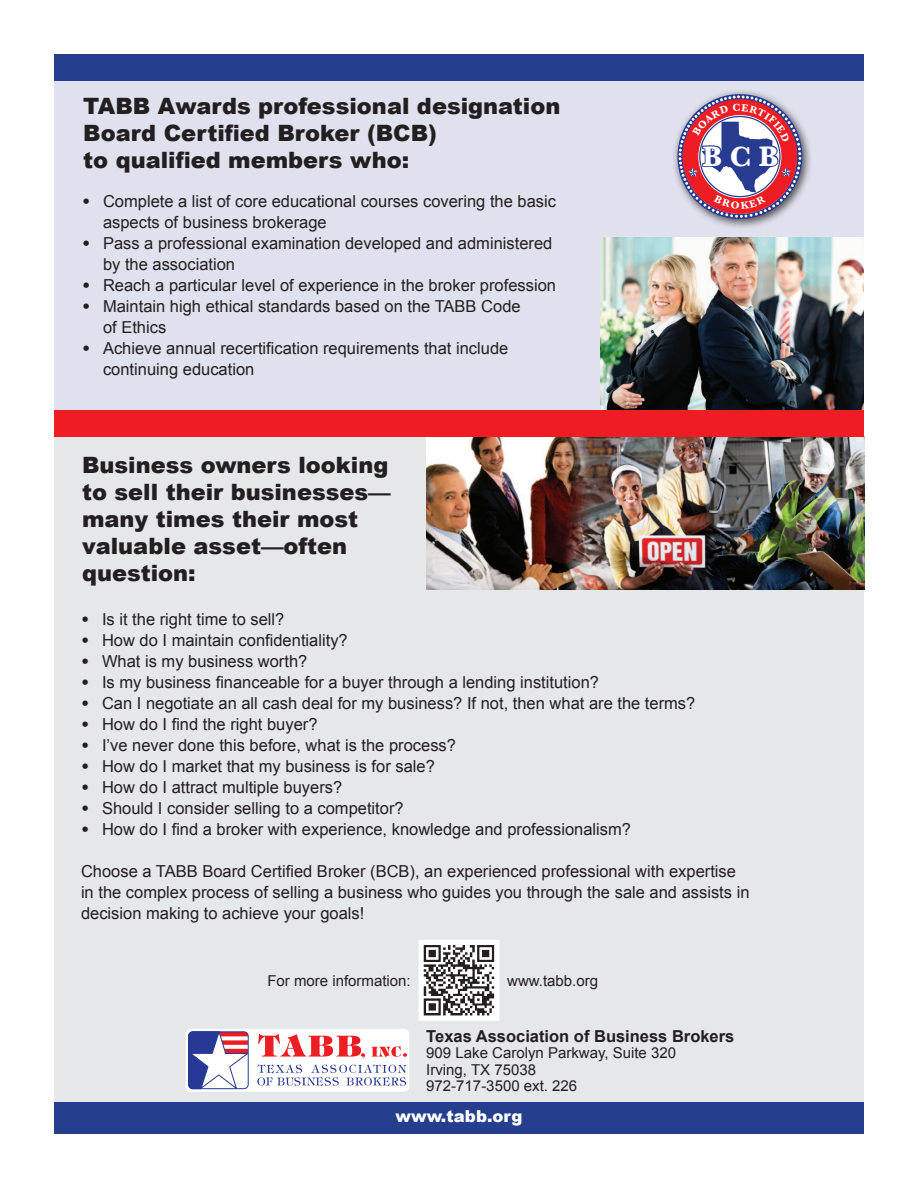
<style>
.page{position:relative;width:918px;height:1188px;background:#fff}
.page>*{position:absolute;margin:0;border:0;box-sizing:border-box;transform-origin:0 0}
.t1{font:700 29.1px "Baskerville";color:#fff}
.t2{font:900 22.5px/27px "Arial";color:#231f20}
.t3{font:16.5px/21px "Arial";color:#231f20}
.t4{font:700 16.5px "Arial";color:#231f20}
.t5{font:900 16.5px "Arial";color:#fff}
.t6{font:15px/16.5px "Arial";color:#231f20}
.s1{font-weight:900}
</style>
<div class="page">
<div style="left:54px;top:63px;width:810px;height:354px;background:#e0e1ee"></div>
<div style="left:54px;top:432px;width:810px;height:678px;background:#e6e7e9"></div>
<img style="left:601px;top:238px;width:263px;height:173px">
<div style="left:54px;top:1102px;width:810px;height:32px;background:#253f8e"></div>
<img style="left:426px;top:437px;width:438px;height:152px">
<div style="left:672px;top:88px;width:140px;height:141px;background:#231f20;opacity:.75"></div>
<svg style="left:419px;top:940px;width:80px;height:81px;background:#aaa8a9"></svg>
<div style="left:54px;top:411px;width:810px;height:26px;background:#ee1d23"></div>
<div style="left:186px;top:1029px;width:223px;height:63px;background:#fff;border-radius:5px"></div>
<svg style="left:188px;top:1029px;width:59px;height:61px"></svg>
<div style="left:188px;top:1031px;width:61px;height:58px;border:1px solid #273895;border-radius:4px"></div>
<svg style="left:257px;top:1033px;width:150px;height:53px"></svg>
<div style="left:54px;top:54px;width:810px;height:26px;background:#253f8e"></div>
<svg style="left:679px;top:95px;width:122px;height:123px;background:#b07390"></svg>
<h2 class="t2" style="left:83px;top:91px;width:479px">TABB Awards professional designation<br>Board Certified Broker (BCB)<br>to qualified members who:</h2>
<p class="t3" style="left:103px;top:191px;width:455px;text-indent:-21px"><span class="s1">•</span> Complete a list of core educational courses covering the basic aspects of business brokerage</p>
<p class="t3" style="left:103px;top:233px;width:451px;text-indent:-21px"><span class="s1">•</span> Pass a professional examination developed and administered by the association</p>
<p class="t3" style="left:82px;top:275px;width:476px"><span class="s1">•</span> Reach a particular level of experience in the broker profession</p>
<p class="t3" style="left:103px;top:296px;width:419px;text-indent:-21px"><span class="s1">•</span> Maintain high ethical standards based on the TABB Code of Ethics</p>
<p class="t3" style="left:103px;top:338px;width:407px;text-indent:-21px"><span class="s1">•</span> Achieve annual recertification requirements that include continuing education</p>
<h2 class="t2" style="left:82px;top:451px;width:310px">Business owners looking to sell their businesses— many times their most valuable asset—often question:</h2>
<h1 class="t1" style="left:702px;top:139px;width:78px">B C B</h1>
<p class="t3" style="left:81px;top:609px;width:205px"><span class="s1">•</span> Is it the right time to sell?</p>
<p class="t3" style="left:81px;top:630px;width:268px"><span class="s1">•</span> How do I maintain confidentiality?</p>
<p class="t3" style="left:81px;top:651px;width:228px"><span class="s1">•</span> What is my business worth?</p>
<p class="t3" style="left:81px;top:672px;width:520px"><span class="s1">•</span> Is my business financeable for a buyer through a lending institution?</p>
<p class="t3" style="left:81px;top:693px;width:616px"><span class="s1">•</span> Can I negotiate an all cash deal for my business? If not, then what are the terms?</p>
<p class="t3" style="left:81px;top:714px;width:238px"><span class="s1">•</span> How do I find the right buyer?</p>
<p class="t3" style="left:81px;top:735px;width:377px"><span class="s1">•</span> I’ve never done this before, what is the process?</p>
<p class="t3" style="left:81px;top:756px;width:355px"><span class="s1">•</span> How do I market that my business is for sale?</p>
<p class="t3" style="left:81px;top:777px;width:263px"><span class="s1">•</span> How do I attract multiple buyers?</p>
<p class="t3" style="left:81px;top:798px;width:324px"><span class="s1">•</span> Should I consider selling to a competitor?</p>
<p class="t3" style="left:81px;top:819px;width:552px"><span class="s1">•</span> How do I find a broker with experience, knowledge and professionalism?</p>
<p class="t3" style="left:81px;top:861px;width:670px">Choose a TABB Board Certified Broker (BCB), an experienced professional with expertise in the complex process of selling a business who guides you through the sale and assists in decision making to achieve your goals!</p>
<p class="t6" style="left:267px;top:973px;width:145px">For more information:</p>
<p class="t6" style="left:507px;top:973px;width:92px">www.tabb.org</p>
<p class="t4" style="left:426px;top:1025px;width:310px">Texas Association of Business Brokers</p>
<p class="t6" style="left:426px;top:1045px;width:251px">909 Lake Carolyn Parkway, Suite 320<br>Irving, TX 75038<br>972-717-3500 ext. 226</p>
<p class="t5" style="left:396px;top:1104px;width:128px">www.tabb.org</p>
</div>
